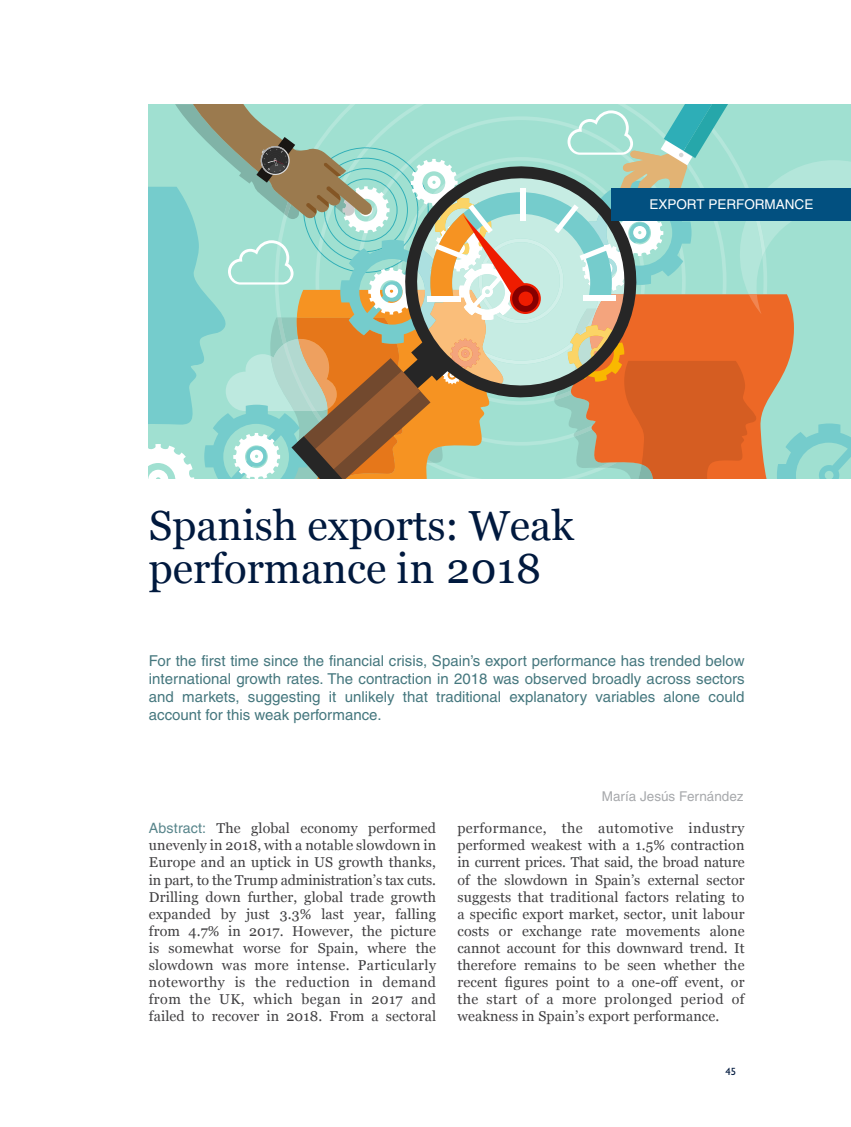
<style>
.page{position:relative;width:851px;height:1127px;background:#fff}
.page>*{position:absolute;margin:0;border:0;box-sizing:border-box;transform-origin:0 0}
.t1{font:42px/43.5px "Georgia";color:#00193e}
.t2{font:15px/18px "Helvetica";color:#45777e;text-align:justify}
.t3{font:14.25px/17.1px "Georgia";letter-spacing:.01em;color:#414042;text-align:justify}
.t4{font:13.5px "Helvetica";color:#a7a9ac}
.t5{font:13.5px "Helvetica";color:#fff}
.t6{font:500 10.5px "Gill Sans MT Std";color:#00193e}
.s1{font-family:"Helvetica";color:#58858b}
</style>
<div class="page">
<svg style="left:149px;top:104px;width:701px;height:374px;background:#acbaa0"></svg>
<div style="left:611px;top:188px;width:239px;height:33px;background:#025080"></div>
<p class="t5" style="left:649px;top:197px;width:165px">EXPORT PERFORMANCE</p>
<h1 class="t1" style="left:149px;top:504px;width:426px">Spanish exports: Weak performance in 2018</h1>
<p class="t2" style="left:149px;top:652px;width:597px">For the first time since the financial crisis, Spain’s export performance has trended below international growth rates. The contraction in 2018 was observed broadly across sectors and markets, suggesting it unlikely that traditional explanatory variables alone could account for this weak performance.</p>
<p class="t4" style="left:601px;top:788px;width:143px">María Jesús Fernández</p>
<p class="t3" style="left:149px;top:820px;width:289px"><span class="s1">Abstract:</span> The global economy performed unevenly in 2018, with a notable slowdown in Europe and an uptick in US growth thanks, in part, to the Trump administration’s tax cuts.<br>Drilling down further, global trade growth expanded by just 3.3% last year, falling from 4.7% in 2017. However, the picture is somewhat worse for Spain, where the slowdown was more intense. Particularly noteworthy is the reduction in demand from the UK, which began in 2017 and failed to recover in 2018. From a sectoral</p>
<p class="t3" style="left:457px;top:820px;width:289px">performance, the automotive industry performed weakest with a 1.5% contraction in current prices. That said, the broad nature of the slowdown in Spain’s external sector suggests that traditional factors relating to a specific export market, sector, unit labour costs or exchange rate movements alone cannot account for this downward trend. It therefore remains to be seen whether the recent figures point to a one-off event, or the start of a more prolonged period of weakness in Spain’s export performance.</p>
<p class="t6" style="left:725px;top:1065px;width:12px">45</p>
</div>
